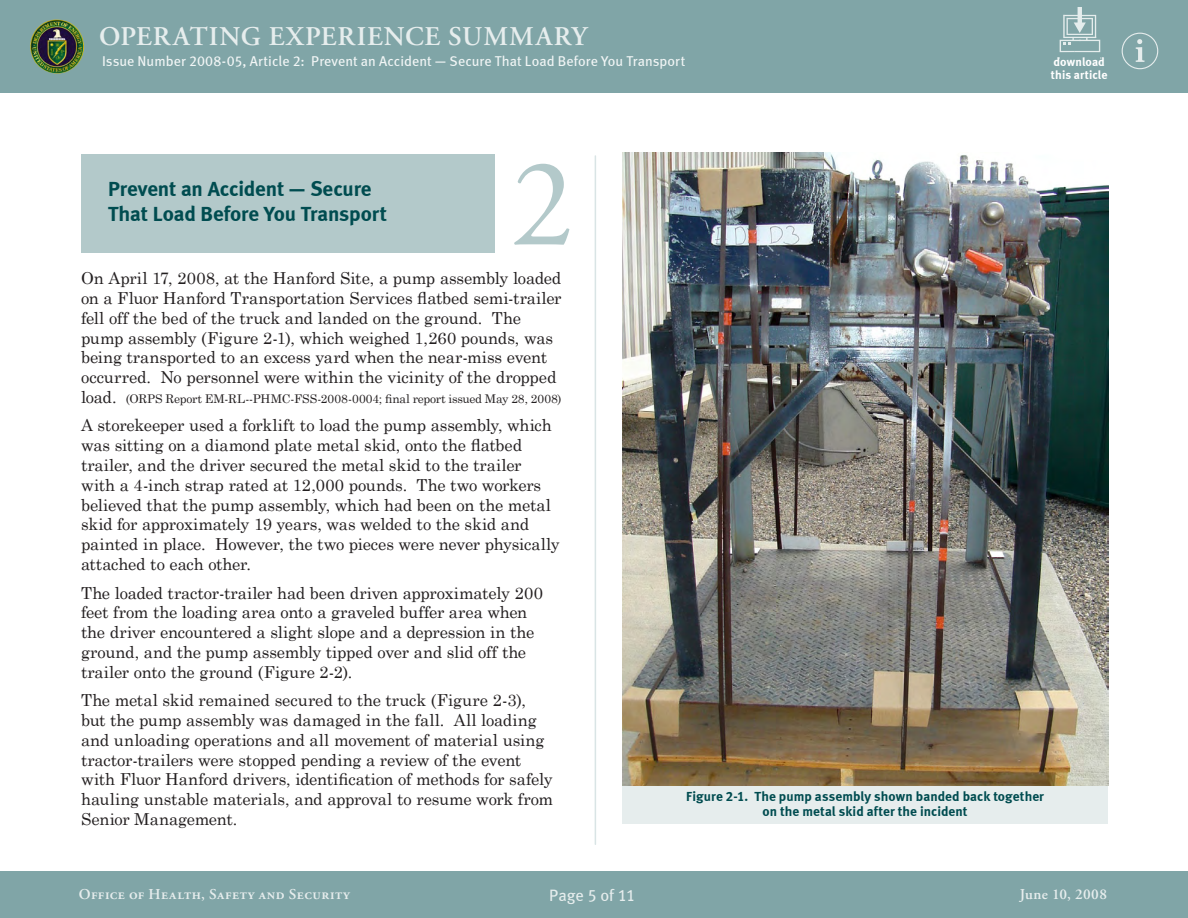
<style>
.page{position:relative;width:1188px;height:918px;background:#fff}
.page>*{position:absolute;margin:0;border:0;box-sizing:border-box;transform-origin:0 0}
.t1{font:126px "Adobe Garamond Pro";color:#b3c9ca}
.t2{font:600 27px "Adobe Garamond Pro";letter-spacing:.14em;color:#e6eded}
.t3{font:21px/25.2px "Meta Bold LF";letter-spacing:-.005em;color:#004c50}
.t4{font:16.5px/19.8px "Century Schoolbook";letter-spacing:-.01em;color:#231f20}
.t5{font:16.5px "Meta Book LF";color:#e6eded}
.t6{font:600 15px "Adobe Garamond Pro";letter-spacing:.03em;color:#e6eded}
.t7{font:14.25px "Meta Book LF";letter-spacing:.005em;color:#f2f6f6}
.t8{font:13.5px/15px "Meta Bold LF";letter-spacing:.005em;color:#004c50;text-align:center}
.t9{font:12px "Century Schoolbook";letter-spacing:-.005em;color:#231f20}
.t10{font:12px/13.5px "Meta Bold LF";letter-spacing:.01em;color:#fff}
.s1{font-size:16.5px}
</style>
<div class="page">
<div style="left:0;top:0;width:1188px;height:92px;background:#80a5a7"></div>
<div style="left:0;top:872px;width:1188px;height:46px;background:#80a5a7"></div>
<img style="left:30px;top:19px;width:54px;height:54px">
<hr style="left:595px;top:156px;width:1px;height:688px;background:#d9e4e5">
<div style="left:622px;top:786px;width:486px;height:38px;background:#e6eded"></div>
<div style="left:81px;top:154px;width:413px;height:100px;background:#b3c9ca"></div>
<div style="left:1122px;top:33px;width:36px;height:36px;border:1px solid #e6eded;border-radius:50%"></div>
<svg style="left:1136px;top:39px;width:8px;height:23px"></svg>
<img style="left:622px;top:153px;width:486px;height:633px">
<hr style="left:1078px;top:8px;width:4px;height:16px;background:#e5eded">
<svg style="left:1060px;top:15px;width:40px;height:37px"></svg>
<h2 class="t2" style="left:99px;top:21px;width:487px">Operating Experience Summary</h2>
<p class="t7" style="left:102px;top:53px;width:585px">Issue Number 2008-05, Article 2: Prevent an Accident — Secure That Load Before You Transport</p>
<p class="t3" style="left:108px;top:176px;width:280px">Prevent an Accident — Secure<br>That Load Before You Transport</p>
<h1 class="t1" style="left:511px;top:129px;width:64px">2</h1>
<p class="t10" style="left:1051px;top:55px;width:58px">download this article</p>
<p class="t4" style="left:81px;top:267px;width:482px">On April 17, 2008, at the Hanford Site, a pump assembly loaded on a Fluor Hanford Transportation Services flatbed semi-trailer fell off the bed of the truck and landed on the ground. The pump assembly (Figure 2-1), which weighed 1,260 pounds, was being transported to an excess yard when the near-miss event occurred. No personnel were within the vicinity of the dropped</p>
<p class="t9" style="left:81px;top:389px;width:482px"><span class="s1">load.</span> (ORPS Report EM-RL--PHMC-FSS-2008-0004; final report issued May 28, 2008)</p>
<p class="t4" style="left:81px;top:414px;width:480px">A storekeeper used a forklift to load the pump assembly, which was sitting on a diamond plate metal skid, onto the flatbed trailer, and the driver secured the metal skid to the trailer with a 4-inch strap rated at 12,000 pounds. The two workers believed that the pump assembly, which had been on the metal skid for approximately 19 years, was welded to the skid and painted in place. However, the two pieces were never physically attached to each other.</p>
<p class="t4" style="left:81px;top:581px;width:463px">The loaded tractor-trailer had been driven approximately 200 feet from the loading area onto a graveled buffer area when the driver encountered a slight slope and a depression in the ground, and the pump assembly tipped over and slid off the trailer onto the ground (Figure 2-2).</p>
<p class="t4" style="left:81px;top:689px;width:474px">The metal skid remained secured to the truck (Figure 2-3), but the pump assembly was damaged in the fall. All loading and unloading operations and all movement of material using tractor-trailers were stopped pending a review of the event with Fluor Hanford drivers, identification of methods for safely hauling unstable materials, and approval to resume work from Senior Management.</p>
<p class="t8" style="left:686px;top:789px;width:359px">Figure 2-1. The pump assembly shown banded back together on the metal skid after the incident</p>
<p class="t5" style="left:549px;top:886px;width:88px">Page 5 of 11</p>
<p class="t6" style="left:79px;top:886px;width:273px">Office of Health, Safety and Security</p>
<p class="t6" style="left:1020px;top:886px;width:89px">June 10, 2008</p>
</div>
